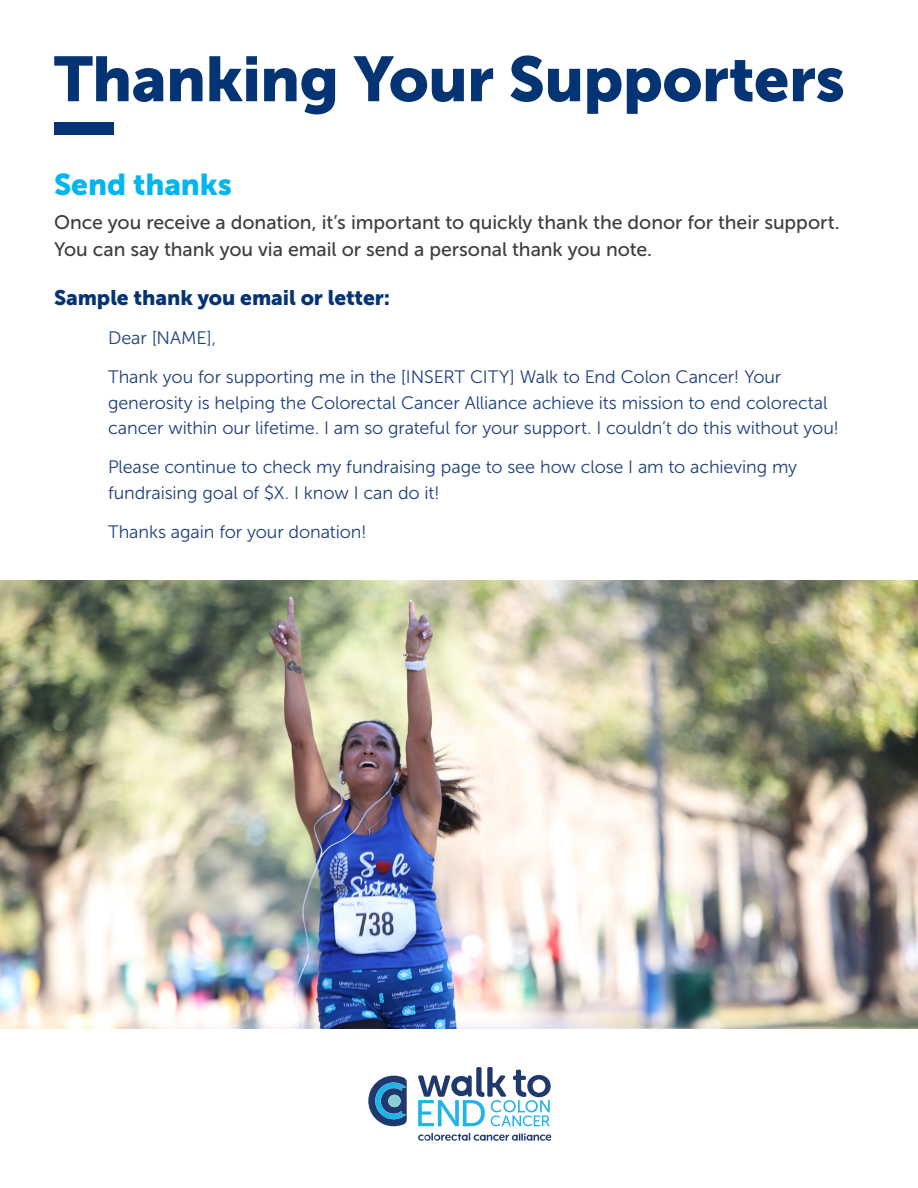
<style>
.page{position:relative;width:918px;height:1188px;background:#fff}
.page>*{position:absolute;margin:0;border:0;box-sizing:border-box;transform-origin:0 0}
.t1{font:63px "Museo Sans 900";letter-spacing:-.01em;color:#053474}
.t2{font:30px "Museo Sans 900";letter-spacing:-.005em;color:#00b6ef}
.t3{font:21px "Museo Sans 900";letter-spacing:-.005em;color:#053474}
.body{font:19.5px/27px "Museo Sans 500";letter-spacing:-.005em;color:#3e3e3f}
.sample_messaging{font:18px/25.5px "Museo Sans 300";letter-spacing:-.005em;color:#1f417d}
</style>
<div class="page">
<div style="left:54px;top:122px;width:59px;height:13px;background:#053474"></div>
<svg style="left:368px;top:1075px;width:39px;height:52px"></svg>
<svg style="left:418px;top:1133px;width:133px;height:8px"></svg>
<svg style="left:418px;top:1067px;width:133px;height:59px"></svg>
<img style="left:0;top:580px;width:918px;height:448px">
<h1 class="t1" style="left:54px;top:43px;width:793px">Thanking Your Supporters</h1>
<h2 class="t2" style="left:54px;top:167px;width:179px">Send thanks</h2>
<p class="body" style="left:54px;top:209px;width:787px">Once you receive a donation, it’s important to quickly thank the donor for their support.<br>You can say thank you via email or send a personal thank you note.</p>
<h3 class="t3" style="left:54px;top:286px;width:338px">Sample thank you email or letter:</h3>
<p class="sample_messaging" style="left:108px;top:325px;width:110px">Dear [NAME],</p>
<p class="sample_messaging" style="left:108px;top:364px;width:733px">Thank you for supporting me in the [INSERT CITY] Walk to End Colon Cancer! Your generosity is helping the Colorectal Cancer Alliance achieve its mission to end colorectal cancer within our lifetime. I am so grateful for your support. I couldn’t do this without you!</p>
<p class="sample_messaging" style="left:108px;top:454px;width:691px">Please continue to check my fundraising page to see how close I am to achieving my fundraising goal of $X. I know I can do it!</p>
<p class="sample_messaging" style="left:108px;top:519px;width:260px">Thanks again for your donation!</p>
</div>
